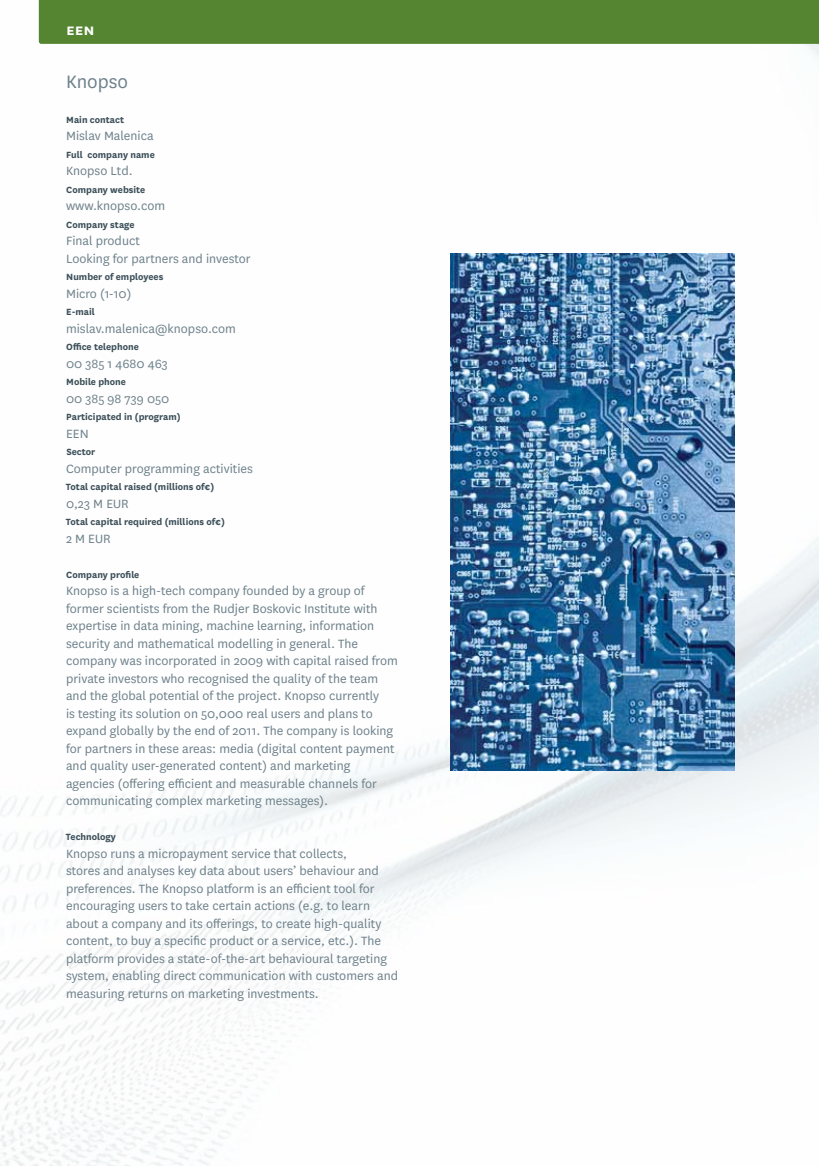
<style>
.page{position:relative;width:819px;height:1166px;background:#fff}
.page>*{position:absolute;margin:0;border:0;box-sizing:border-box;transform-origin:0 0}
.t1{font:21px "National";color:#6e818b}
.t2{font:600 17.5px "National";color:#fff}
.t3{font:14px/17.5px "National";color:#6e818b}
.t4{font:700 10.5px "National";color:#3d505a}
.s1{font-weight:400;font-size:14px}
</style>
<div class="page">
<img style="left:0;top:0;width:819px;height:1166px">
<div style="left:39px;top:0;width:780px;height:44px;background:#558530"></div>
<img style="left:451px;top:253px;width:283px;height:517px">
<p class="t2" style="left:47px;top:18px;width:49px"><span class="s1">30</span> een</p>
<h1 class="t1" style="left:66px;top:67px;width:64px">Knopso</h1>
<p class="t4" style="left:66px;top:112px;width:59px">Main contact</p>
<p class="t4" style="left:66px;top:147px;width:90px">Full company name</p>
<p class="t4" style="left:66px;top:182px;width:81px">Company website</p>
<p class="t4" style="left:66px;top:217px;width:70px">Company stage</p>
<p class="t3" style="left:66px;top:126px;width:89px">Mislav Malenica</p>
<p class="t3" style="left:66px;top:161px;width:68px">Knopso Ltd.</p>
<p class="t3" style="left:66px;top:196px;width:101px">www.knopso.com</p>
<p class="t3" style="left:66px;top:231px;width:186px">Final product<br>Looking for partners and investor</p>
<p class="t3" style="left:66px;top:284px;width:67px">Micro (1-10)</p>
<p class="t3" style="left:66px;top:319px;width:171px">mislav.malenica@knopso.com</p>
<p class="t3" style="left:66px;top:354px;width:103px">00 385 1 4680 463</p>
<p class="t3" style="left:66px;top:389px;width:105px">00 385 98 739 050</p>
<p class="t3" style="left:66px;top:424px;width:24px">EEN</p>
<p class="t3" style="left:66px;top:459px;width:188px">Computer programming activities</p>
<p class="t3" style="left:66px;top:494px;width:64px">0,23 M EUR</p>
<p class="t3" style="left:66px;top:529px;width:46px">2 M EUR</p>
<p class="t4" style="left:66px;top:269px;width:99px">Number of employees</p>
<p class="t4" style="left:66px;top:304px;width:30px">E-mail</p>
<p class="t4" style="left:66px;top:339px;width:74px">Office telephone</p>
<p class="t4" style="left:66px;top:374px;width:61px">Mobile phone</p>
<p class="t4" style="left:66px;top:409px;width:116px">Participated in (program)</p>
<p class="t4" style="left:66px;top:444px;width:30px">Sector</p>
<p class="t4" style="left:66px;top:479px;width:150px">Total capital raised (millions of€)</p>
<p class="t4" style="left:66px;top:514px;width:160px">Total capital required (millions of€)</p>
<p class="t4" style="left:66px;top:567px;width:75px">Company profile</p>
<p class="t3" style="left:66px;top:581px;width:333px">Knopso is a high-tech company founded by a group of former scientists from the Rudjer Boskovic Institute with expertise in data mining, machine learning, information security and mathematical modelling in general. The company was incorporated in 2009 with capital raised from private investors who recognised the quality of the team and the global potential of the project. Knopso currently<br>is testing its solution on 50,000 real users and plans to expand globally by the end of 2011. The company is looking for partners in these areas: media (digital content payment and quality user-generated content) and marketing agencies (offering efficient and measurable channels for communicating complex marketing messages).</p>
<p class="t4" style="left:66px;top:829px;width:51px">Technology</p>
<p class="t3" style="left:66px;top:844px;width:333px">Knopso runs a micropayment service that collects,<br>stores and analyses key data about users’ behaviour and preferences. The Knopso platform is an efficient tool for encouraging users to take certain actions (e.g. to learn about a company and its offerings, to create high-quality content, to buy a specific product or a service, etc.). The platform provides a state-of-the-art behavioural targeting system, enabling direct communication with customers and measuring returns on marketing investments.</p>
</div>
